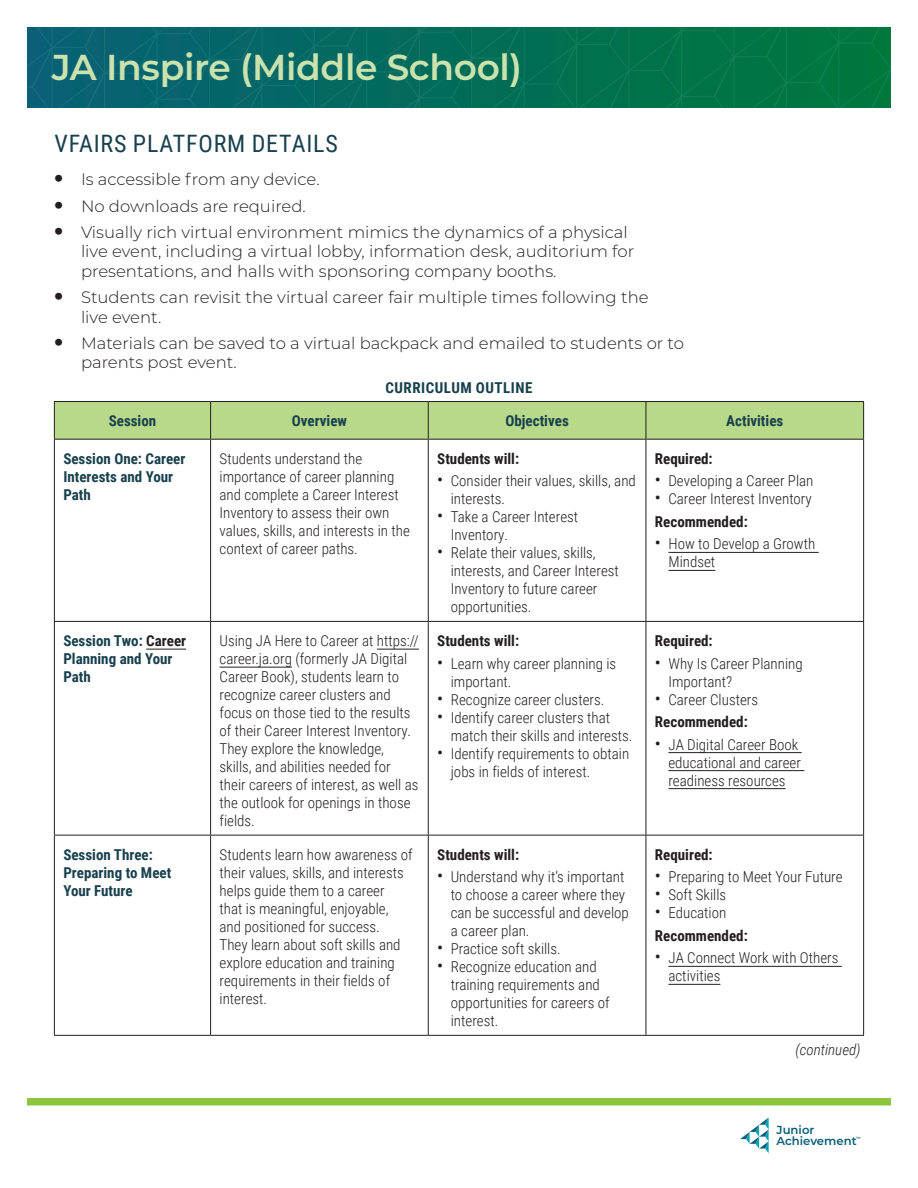
<style>
.page{position:relative;width:918px;height:1188px;background:#fff}
.page>*{position:absolute;margin:0;border:0;box-sizing:border-box;transform-origin:0 0}
.t1{font:600 36px "Montserrat";letter-spacing:-.01em;color:#cae2ad}
.t2{font:24px "Roboto Condensed";letter-spacing:.035em;color:#18404d}
.t3{font:300 16.5px/19.5px "Montserrat";color:#231f20}
.table_body{font:300 15px/18px "Roboto Condensed";color:#231f20}
.table_col_head_fl_le{font:700 15px/18px "Roboto Condensed";color:#18404d}
.table_body-2{font:700 15px "Roboto Condensed";color:#231f20}
.table_col_head{font:700 15px "Roboto Condensed";color:#18404d}
.table_title{font:700 15px "Roboto Condensed";letter-spacing:.035em;color:#18404d}
.table_continued{font:italic 300 15px "Roboto Condensed";color:#231f20}
.t4{font:600 11.7px/11.7px "Montserrat";color:#085f77}
.t5{font:600 4.5px "Montserrat";color:#085f77}
.s1{font-weight:800;font-size:24px}
.s2{font-weight:400;font-size:18px}
.s3{color:#231f20}
</style>
<div class="page">
<svg style="left:740px;top:1118px;width:29px;height:35px"></svg>
<svg style="left:27px;top:27px;width:864px;height:81px;background:#046d59"></svg>
<div style="left:27px;top:1098px;width:864px;height:8px;background:#8cc63e"></div>
<div style="left:55px;top:402px;width:808px;height:37px;background:#b8d989"></div>
<hr style="left:54px;top:621px;width:157px;height:1px;background:#231f20">
<hr style="left:54px;top:835px;width:157px;height:1px;background:#231f20">
<hr style="left:211px;top:621px;width:217px;height:1px;background:#231f20">
<hr style="left:211px;top:835px;width:217px;height:1px;background:#231f20">
<hr style="left:54px;top:440px;width:1px;height:181px;background:#231f20">
<hr style="left:210px;top:440px;width:1px;height:181px;background:#231f20">
<hr style="left:54px;top:622px;width:1px;height:213px;background:#231f20">
<hr style="left:210px;top:622px;width:1px;height:213px;background:#231f20">
<hr style="left:54px;top:836px;width:1px;height:199px;background:#231f20">
<hr style="left:210px;top:836px;width:1px;height:199px;background:#231f20">
<hr style="left:428px;top:440px;width:1px;height:181px;background:#231f20">
<hr style="left:646px;top:440px;width:1px;height:181px;background:#231f20">
<hr style="left:863px;top:440px;width:1px;height:181px;background:#231f20">
<hr style="left:428px;top:621px;width:218px;height:1px;background:#231f20">
<hr style="left:428px;top:622px;width:1px;height:213px;background:#231f20">
<hr style="left:646px;top:621px;width:218px;height:1px;background:#231f20">
<hr style="left:646px;top:622px;width:1px;height:213px;background:#231f20">
<hr style="left:863px;top:622px;width:1px;height:213px;background:#231f20">
<hr style="left:428px;top:835px;width:218px;height:1px;background:#231f20">
<hr style="left:428px;top:836px;width:1px;height:199px;background:#231f20">
<hr style="left:646px;top:835px;width:218px;height:1px;background:#231f20">
<hr style="left:646px;top:836px;width:1px;height:199px;background:#231f20">
<hr style="left:863px;top:836px;width:1px;height:199px;background:#231f20">
<hr style="left:54px;top:439px;width:157px;height:1px;background:#231f20">
<hr style="left:211px;top:439px;width:217px;height:1px;background:#231f20">
<hr style="left:428px;top:439px;width:218px;height:1px;background:#231f20">
<hr style="left:646px;top:439px;width:218px;height:1px;background:#231f20">
<hr style="left:54px;top:401px;width:157px;height:1px;background:#231f20">
<hr style="left:211px;top:401px;width:217px;height:1px;background:#231f20">
<hr style="left:428px;top:401px;width:218px;height:1px;background:#231f20">
<hr style="left:646px;top:401px;width:218px;height:1px;background:#231f20">
<hr style="left:54px;top:402px;width:1px;height:37px;background:#231f20">
<hr style="left:210px;top:402px;width:1px;height:37px;background:#231f20">
<hr style="left:428px;top:402px;width:1px;height:37px;background:#231f20">
<hr style="left:646px;top:402px;width:1px;height:37px;background:#231f20">
<hr style="left:863px;top:402px;width:1px;height:37px;background:#231f20">
<hr style="left:54px;top:1035px;width:157px;height:1px;background:#231f20">
<hr style="left:211px;top:1035px;width:217px;height:1px;background:#231f20">
<hr style="left:428px;top:1035px;width:218px;height:1px;background:#231f20">
<hr style="left:646px;top:1035px;width:218px;height:1px;background:#231f20">
<hr style="left:668px;top:552px;width:151px;height:1px;background:#231f20">
<hr style="left:668px;top:570px;width:47px;height:1px;background:#231f20">
<hr style="left:146px;top:649px;width:40px;height:1px;background:#231f20">
<hr style="left:377px;top:649px;width:42px;height:1px;background:#231f20">
<hr style="left:220px;top:667px;width:72px;height:1px;background:#231f20">
<hr style="left:668px;top:752px;width:134px;height:1px;background:#231f20">
<hr style="left:668px;top:770px;width:136px;height:1px;background:#231f20">
<hr style="left:668px;top:788px;width:118px;height:1px;background:#231f20">
<hr style="left:668px;top:966px;width:174px;height:1px;background:#231f20">
<hr style="left:668px;top:984px;width:52px;height:1px;background:#231f20">
<h1 class="t1" style="left:52px;top:42px;width:472px">JA Inspire (Middle School)</h1>
<h3 class="t2" style="left:54px;top:127px;width:285px">VFAIRS PLATFORM DETAILS</h3>
<p class="t3" style="left:54px;top:169px;width:267px"><span class="s1">•</span> Is accessible from any device.</p>
<p class="t3" style="left:54px;top:195px;width:253px"><span class="s1">•</span> No downloads are required.</p>
<p class="t3" style="left:81px;top:222px;width:555px;text-indent:-27px"><span class="s1">•</span> Visually rich virtual environment mimics the dynamics of a physical live event, including a virtual lobby, information desk, auditorium for presentations, and halls with sponsoring company booths.</p>
<p class="t3" style="left:81px;top:287px;width:569px;text-indent:-27px"><span class="s1">•</span> Students can revisit the virtual career fair multiple times following the live event.</p>
<p class="t3" style="left:81px;top:333px;width:605px;text-indent:-27px"><span class="s1">•</span> Materials can be saved to a virtual backpack and emailed to students or to parents post event.</p>
<p class="table_title" style="left:385px;top:377px;width:149px">CURRICULUM OUTLINE</p>
<p class="table_col_head" style="left:109px;top:410px;width:49px">Session</p>
<p class="table_col_head" style="left:292px;top:410px;width:57px">Overview</p>
<p class="table_col_head" style="left:505px;top:410px;width:65px">Objectives</p>
<p class="table_col_head" style="left:726px;top:410px;width:59px">Activities</p>
<p class="table_col_head_fl_le" style="left:63px;top:449px;width:124px">Session One: Career<br>Interests and Your<br>Path</p>
<p class="table_body" style="left:220px;top:449px;width:192px">Students understand the importance of career planning and complete a Career Interest<br>Inventory to assess their own values, skills, and interests in the context of career paths.</p>
<p class="table_body-2" style="left:437px;top:448px;width:83px">Students will:</p>
<p class="table_body-2" style="left:655px;top:448px;width:59px">Required:</p>
<p class="table_body" style="left:655px;top:472px;width:160px"><span class="s2">•</span> Developing a Career Plan</p>
<p class="table_body" style="left:655px;top:490px;width:158px"><span class="s2">•</span> Career Interest Inventory</p>
<p class="table_body-2" style="left:655px;top:511px;width:94px">Recommended:</p>
<p class="table_body" style="left:668px;top:535px;width:148px;text-indent:-14px"><span class="s2">•</span> How to Develop a Growth<br>Mindset</p>
<p class="table_body" style="left:451px;top:472px;width:187px;text-indent:-14px"><span class="s2">•</span> Consider their values, skills, and interests.</p>
<p class="table_body" style="left:451px;top:508px;width:129px;text-indent:-14px"><span class="s2">•</span> Take a Career Interest<br>Inventory.</p>
<p class="table_body" style="left:451px;top:544px;width:170px;text-indent:-14px"><span class="s2">•</span> Relate their values, skills, interests, and Career Interest<br>Inventory to future career opportunities.</p>
<p class="table_col_head_fl_le" style="left:63px;top:631px;width:124px">Session Two: <span class="s3">Career<br></span>Planning and Your<br>Path</p>
<p class="table_body" style="left:220px;top:631px;width:201px">Using JA Here to Career at https:// career.ja.org (formerly JA Digital<br>Career Book), students learn to recognize career clusters and focus on those tied to the results of their Career Interest Inventory.<br>They explore the knowledge, skills, and abilities needed for their careers of interest, as well as the outlook for openings in those fields.</p>
<p class="table_body-2" style="left:437px;top:630px;width:83px">Students will:</p>
<p class="table_body" style="left:451px;top:654px;width:167px;text-indent:-14px"><span class="s2">•</span> Learn why career planning is important.</p>
<p class="table_body" style="left:437px;top:690px;width:169px"><span class="s2">•</span> Recognize career clusters.</p>
<p class="table_body" style="left:451px;top:708px;width:183px;text-indent:-14px"><span class="s2">•</span> Identify career clusters that match their skills and interests.</p>
<p class="table_body" style="left:451px;top:744px;width:180px;text-indent:-14px"><span class="s2">•</span> Identify requirements to obtain jobs in fields of interest.</p>
<p class="table_col_head_fl_le" style="left:63px;top:845px;width:109px">Session Three:<br>Preparing to Meet<br>Your Future</p>
<p class="table_body" style="left:220px;top:845px;width:195px">Students learn how awareness of their values, skills, and interests helps guide them to a career<br>that is meaningful, enjoyable, and positioned for success.<br>They learn about soft skills and explore education and training requirements in their fields of interest.</p>
<p class="table_body-2" style="left:437px;top:844px;width:83px">Students will:</p>
<p class="table_body" style="left:451px;top:867px;width:180px;text-indent:-14px"><span class="s2">•</span> Understand why it’s important to choose a career where they can be successful and develop a career plan.</p>
<p class="table_body" style="left:437px;top:939px;width:125px"><span class="s2">•</span> Practice soft skills.</p>
<p class="table_body" style="left:451px;top:957px;width:160px;text-indent:-14px"><span class="s2">•</span> Recognize education and training requirements and opportunities for careers of interest.</p>
<p class="table_body-2" style="left:655px;top:630px;width:59px">Required:</p>
<p class="table_body" style="left:668px;top:654px;width:136px;text-indent:-14px"><span class="s2">•</span> Why Is Career Planning<br>Important?</p>
<p class="table_body" style="left:655px;top:690px;width:105px"><span class="s2">•</span> Career Clusters</p>
<p class="table_body-2" style="left:655px;top:711px;width:94px">Recommended:</p>
<p class="table_body" style="left:668px;top:735px;width:134px;text-indent:-14px"><span class="s2">•</span> JA Digital Career Book educational and career readiness resources</p>
<p class="table_body-2" style="left:655px;top:844px;width:59px">Required:</p>
<p class="table_body" style="left:655px;top:867px;width:189px"><span class="s2">•</span> Preparing to Meet Your Future</p>
<p class="table_body" style="left:655px;top:885px;width:73px"><span class="s2">•</span> Soft Skills</p>
<p class="table_body" style="left:655px;top:903px;width:73px"><span class="s2">•</span> Education</p>
<p class="table_body-2" style="left:655px;top:925px;width:94px">Recommended:</p>
<p class="table_body" style="left:668px;top:948px;width:171px;text-indent:-14px"><span class="s2">•</span> JA Connect Work with Others activities</p>
<p class="table_continued" style="left:795px;top:1039px;width:67px">(continued)</p>
<p class="t4" style="left:777px;top:1123px;width:82px">Junior<br>Achievement</p>
<p class="t5" style="left:856px;top:1135px;width:6px">™</p>
</div>
